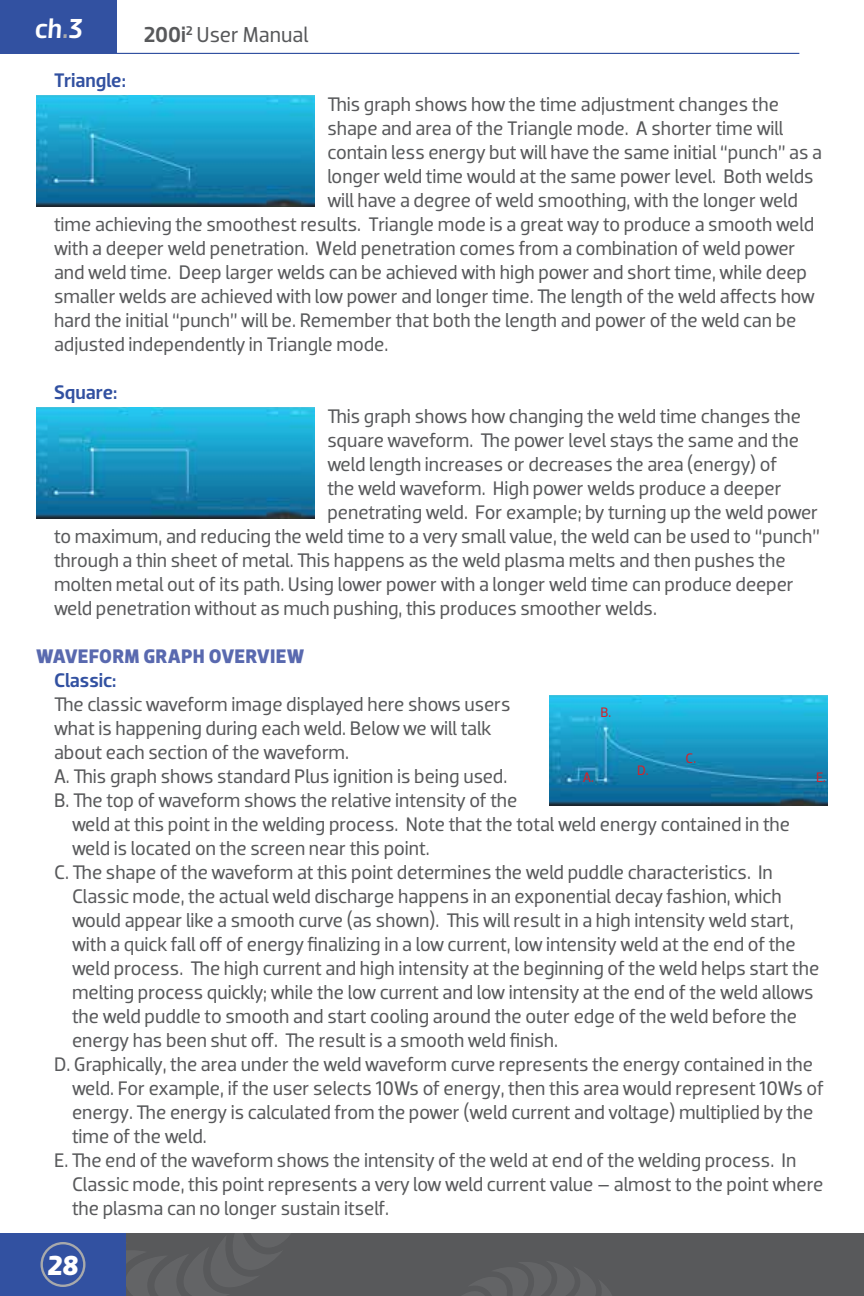
<style>
.page{position:relative;width:864px;height:1296px;background:#fff}
.page>*{position:absolute;margin:0;border:0;box-sizing:border-box;transform-origin:0 0}
.t1{font:italic 500 28px "Dobra";color:#fff}
.t2{font:italic 700 28px "Dobra";color:#fff}
.t3{font:22px "Dobra";color:#58595b}
.t4{font:20px "Dobra";letter-spacing:-.005em;color:#58595b}
.t5{font:500 20px "Dobra";color:#3251a1}
.t6{font:700 20px "Dobra";letter-spacing:.01em;color:#5969af}
.t7{font:14px "Dobra";color:#d2232a}
.s1{color:#a7a9ac}
.s2{font-weight:500}
</style>
<div class="page">
<div style="left:0;top:1233px;width:864px;height:63px;background:#58595b"></div>
<svg style="left:126px;top:1233px;width:165px;height:63px"></svg>
<div style="left:0;top:1233px;width:126px;height:63px;background:#3251a1"></div>
<svg style="left:463px;top:1262px;width:149px;height:34px"></svg>
<hr style="left:63px;top:53px;width:736px;height:1px;background:#3251a1">
<div style="left:0;top:0;width:117px;height:54px;background:#3251a1"></div>
<div style="left:41px;top:1242px;width:44px;height:45px;border:2px solid #a7a9ab;border-radius:50%"></div>
<img style="left:36px;top:96px;width:279px;height:110px">
<img style="left:36px;top:408px;width:279px;height:110px">
<img style="left:549px;top:695px;width:279px;height:111px">
<h1 class="t1" style="left:35px;top:12px;width:49px">ch<span class="s1">.</span>3</h1>
<p class="t5" style="left:54px;top:68px;width:73px">Triangle:</p>
<p class="t3" style="left:144px;top:22px;width:166px"><span class="s2">200i</span><sup>2</sup> User Manual</p>
<p class="t4" style="left:327px;top:92px;width:453px">This graph shows how the time adjustment changes the</p>
<p class="t4" style="left:327px;top:116px;width:458px">shape and area of the Triangle mode. A shorter time will</p>
<p class="t4" style="left:327px;top:140px;width:496px">contain less energy but will have the same initial “punch” as a</p>
<p class="t4" style="left:327px;top:164px;width:488px">longer weld time would at the same power level. Both welds</p>
<p class="t4" style="left:327px;top:188px;width:472px">will have a degree of weld smoothing, with the longer weld</p>
<p class="t4" style="left:54px;top:212px;width:762px">time achieving the smoothest results. Triangle mode is a great way to produce a smooth weld</p>
<p class="t4" style="left:54px;top:236px;width:743px">with a deeper weld penetration. Weld penetration comes from a combination of weld power</p>
<p class="t4" style="left:54px;top:260px;width:755px">and weld time. Deep larger welds can be achieved with high power and short time, while deep</p>
<p class="t4" style="left:54px;top:284px;width:762px">smaller welds are achieved with low power and longer time. The length of the weld affects how</p>
<p class="t4" style="left:54px;top:308px;width:744px">hard the initial “punch” will be. Remember that both the length and power of the weld can be</p>
<p class="t4" style="left:54px;top:332px;width:334px">adjusted independently in Triangle mode.</p>
<p class="t5" style="left:54px;top:380px;width:65px">Square:</p>
<p class="t4" style="left:327px;top:404px;width:475px">This graph shows how changing the weld time changes the</p>
<p class="t4" style="left:327px;top:428px;width:473px">square waveform. The power level stays the same and the</p>
<p class="t4" style="left:327px;top:452px;width:451px">weld length increases or decreases the area (energy) of</p>
<p class="t4" style="left:327px;top:476px;width:456px">the weld waveform. High power welds produce a deeper</p>
<p class="t4" style="left:327px;top:501px;width:492px">penetrating weld. For example; by turning up the weld power</p>
<p class="t4" style="left:54px;top:525px;width:767px">to maximum, and reducing the weld time to a very small value, the weld can be used to “punch”</p>
<p class="t4" style="left:54px;top:549px;width:733px">through a thin sheet of metal. This happens as the weld plasma melts and then pushes the</p>
<p class="t4" style="left:54px;top:573px;width:741px">molten metal out of its path. Using lower power with a longer weld time can produce deeper</p>
<p class="t4" style="left:54px;top:597px;width:602px">weld penetration without as much pushing, this produces smoother welds.</p>
<p class="t6" style="left:36px;top:645px;width:270px">WAVEFORM GRAPH OVERVIEW</p>
<p class="t5" style="left:54px;top:669px;width:64px">Classic:</p>
<p class="t4" style="left:54px;top:693px;width:458px">The classic waveform image displayed here shows users</p>
<p class="t4" style="left:54px;top:717px;width:439px">what is happening during each weld. Below we will talk</p>
<p class="t4" style="left:54px;top:741px;width:294px">about each section of the waveform.</p>
<p class="t4" style="left:54px;top:765px;width:452px">A. This graph shows standard Plus ignition is being used.</p>
<p class="t4" style="left:54px;top:789px;width:465px">B. The top of waveform shows the relative intensity of the</p>
<p class="t4" style="left:72px;top:813px;width:720px">weld at this point in the welding process. Note that the total weld energy contained in the</p>
<p class="t4" style="left:72px;top:837px;width:357px">weld is located on the screen near this point.</p>
<p class="t4" style="left:54px;top:861px;width:720px">C. The shape of the waveform at this point determines the weld puddle characteristics. In</p>
<p class="t4" style="left:72px;top:885px;width:711px">Classic mode, the actual weld discharge happens in an exponential decay fashion, which</p>
<p class="t4" style="left:72px;top:909px;width:723px">would appear like a smooth curve (as shown). This will result in a high intensity weld start,</p>
<p class="t4" style="left:72px;top:933px;width:725px">with a quick fall off of energy finalizing in a low current, low intensity weld at the end of the</p>
<p class="t4" style="left:72px;top:957px;width:749px">weld process. The high current and high intensity at the beginning of the weld helps start the</p>
<p class="t4" style="left:72px;top:981px;width:743px">melting process quickly; while the low current and low intensity at the end of the weld allows</p>
<p class="t4" style="left:72px;top:1005px;width:727px">the weld puddle to smooth and start cooling around the outer edge of the weld before the</p>
<p class="t4" style="left:72px;top:1029px;width:485px">energy has been shut off. The result is a smooth weld finish.</p>
<p class="t4" style="left:54px;top:1053px;width:761px">D. Graphically, the area under the weld waveform curve represents the energy contained in the</p>
<p class="t4" style="left:72px;top:1077px;width:753px">weld. For example, if the user selects 10Ws of energy, then this area would represent 10Ws of</p>
<p class="t4" style="left:72px;top:1101px;width:743px">energy. The energy is calculated from the power (weld current and voltage) multiplied by the</p>
<p class="t4" style="left:72px;top:1125px;width:134px">time of the weld.</p>
<p class="t4" style="left:54px;top:1149px;width:744px">E. The end of the waveform shows the intensity of the weld at end of the welding process. In</p>
<p class="t4" style="left:72px;top:1173px;width:753px">Classic mode, this point represents a very low weld current value – almost to the point where</p>
<p class="t4" style="left:72px;top:1197px;width:316px">the plasma can no longer sustain itself.</p>
<p class="t7" style="left:600px;top:704px;width:11px">B.</p>
<p class="t7" style="left:686px;top:750px;width:10px">C.</p>
<p class="t7" style="left:637px;top:762px;width:11px">D.</p>
<p class="t7" style="left:816px;top:769px;width:10px">E.</p>
<p class="t7" style="left:583px;top:769px;width:11px">A.</p>
<h1 class="t2" style="left:48px;top:1249px;width:32px">28</h1>
</div>
